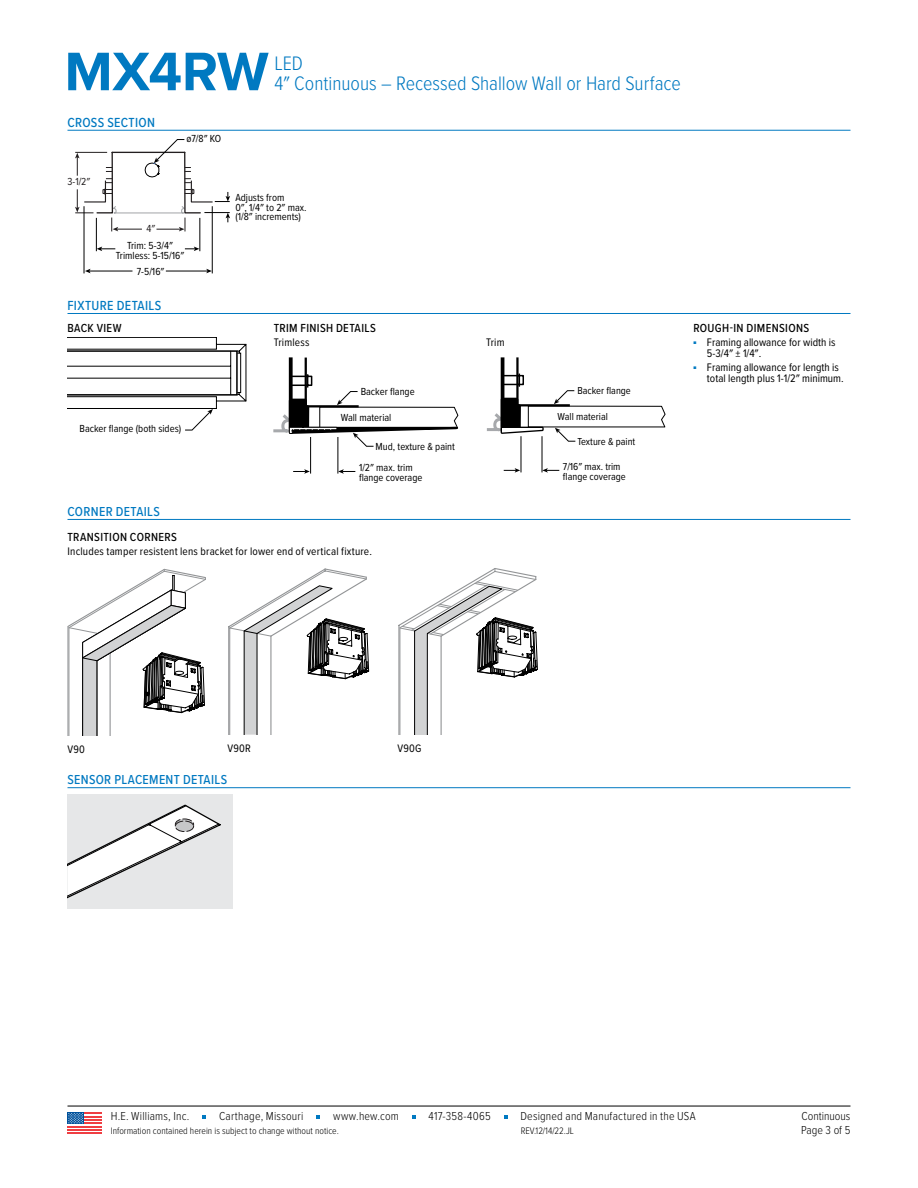
<style>
.page{position:relative;width:918px;height:1188px;background:#fff}
.page>*{position:absolute;margin:0;border:0;box-sizing:border-box;transform-origin:0 0}
.t1{font:700 56.25px "Proxima Nova";letter-spacing:-.01em;color:#0079c1}
.t2{font:300 20.25px/20.2px "Proxima Nova Cond";letter-spacing:-.005em;color:#0079c1}
.Blue__underlined_hea{font:500 13.65px "Proxima Nova Cond";letter-spacing:.025em;color:#0079c1}
.Blue__underlined_hea-2{font:500 13.5px "Proxima Nova Cond";letter-spacing:.025em;color:#0079c1}
.Sub_headings{font:500 12.15px "Proxima Nova Cond";letter-spacing:.03em;color:#000}
.t3{font:300 12px/13.6px "Proxima Nova Cond";letter-spacing:.015em;color:#000}
.Description_Paragrap{font:11.4px/11.4px "Proxima Nova Cond";color:#000}
.Drawing_Descriptions{font:11.25px "Proxima Nova Cond";letter-spacing:.02em;color:#000}
.t4{font:10.65px/9.9px "Proxima Nova Cond";color:#000;text-align:center}
.t5{font:10.65px "Proxima Nova Cond";color:#231f20}
.t6{font:10.5px/9.8px "Proxima Nova Cond";color:#000}
.t7{font:300 9.75px "Proxima Nova Cond";color:#000}
.s1{color:#231f20}
</style>
<div class="page">
<hr style="left:68px;top:130px;width:782px;height:1px;background:#0079c1">
<hr style="left:68px;top:313px;width:782px;height:1px;background:#0079c1">
<hr style="left:68px;top:519px;width:782px;height:1px;background:#0079c1">
<hr style="left:68px;top:787px;width:782px;height:1px;background:#0079c1">
<hr style="left:96px;top:218px;width:1px;height:33px;background:#000">
<hr style="left:199px;top:218px;width:1px;height:33px;background:#000">
<hr style="left:84px;top:206px;width:1px;height:67px;background:#000">
<hr style="left:212px;top:206px;width:1px;height:67px;background:#000">
<svg style="left:185px;top:247px;width:14px;height:4px"></svg>
<svg style="left:97px;top:247px;width:18px;height:4px"></svg>
<hr style="left:166px;top:271px;width:42px;height:1px;background:#000">
<svg style="left:206px;top:269px;width:6px;height:4px"></svg>
<hr style="left:89px;top:271px;width:43px;height:1px;background:#000">
<svg style="left:85px;top:269px;width:6px;height:4px"></svg>
<svg style="left:75px;top:139px;width:155px;height:92px"></svg>
<svg style="left:68px;top:337px;width:178px;height:94px"></svg>
<hr style="left:310px;top:437px;width:1px;height:37px;background:#000">
<hr style="left:338px;top:437px;width:1px;height:37px;background:#000">
<svg style="left:293px;top:469px;width:17px;height:5px"></svg>
<svg style="left:338px;top:469px;width:17px;height:5px"></svg>
<svg style="left:274px;top:357px;width:184px;height:90px"></svg>
<hr style="left:521px;top:436px;width:1px;height:36px;background:#000">
<hr style="left:542px;top:436px;width:1px;height:36px;background:#000">
<svg style="left:504px;top:468px;width:16px;height:5px"></svg>
<svg style="left:542px;top:468px;width:17px;height:5px"></svg>
<svg style="left:486px;top:357px;width:179px;height:85px"></svg>
<svg style="left:68px;top:568px;width:138px;height:167px"></svg>
<svg style="left:228px;top:568px;width:141px;height:167px"></svg>
<svg style="left:398px;top:568px;width:140px;height:167px"></svg>
<div style="left:68px;top:794px;width:165px;height:115px;background:#e6e7e8"></div>
<svg style="left:68px;top:805px;width:153px;height:93px"></svg>
<hr style="left:68px;top:1106px;width:782px;height:1px;background:#000">
<svg style="left:202px;top:1116px;width:4px;height:3px"></svg>
<svg style="left:316px;top:1116px;width:4px;height:3px"></svg>
<svg style="left:412px;top:1116px;width:4px;height:3px"></svg>
<div style="left:68px;top:1112px;width:34px;height:22px;background:linear-gradient(to right,#fff,#fff)"></div>
<hr style="left:68px;top:1126px;width:34px;height:1px;background:#ef3e42">
<hr style="left:68px;top:1129px;width:34px;height:2px;background:#ef3e42">
<hr style="left:68px;top:1132px;width:34px;height:2px;background:#ef3e42">
<hr style="left:68px;top:1122px;width:34px;height:2px;background:#ef3e42">
<hr style="left:68px;top:1119px;width:34px;height:2px;background:#ef3e42">
<hr style="left:68px;top:1116px;width:34px;height:1px;background:#ef3e42">
<hr style="left:68px;top:1112px;width:34px;height:2px;background:#ef3e42">
<div style="left:68px;top:1112px;width:16px;height:12px;background:#00529c"></div>
<svg style="left:68px;top:1113px;width:15px;height:11px"></svg>
<h1 class="t1" style="left:65px;top:30px;width:206px">MX4RW</h1>
<h2 class="t2" style="left:274px;top:52px;width:408px">LED<br>4″ Continuous – Recessed Shallow Wall or Hard Surface</h2>
<p class="Blue__underlined_hea" style="left:68px;top:112px;width:89px">CROSS SECTION</p>
<p class="t5" style="left:68px;top:174px;width:24px">3-1/2″</p>
<p class="t4" style="left:186px;top:133px;width:36px">ø7/8″ KO</p>
<p class="t4" style="left:127px;top:220px;width:47px;line-height:16.5px"><span class="s1">4″<br></span>Trim: 5-3/4″</p>
<p class="t4" style="left:116px;top:247px;width:70px;line-height:16px">Trimless: 5-15/16″<br>7-5/16″</p>
<p class="t4" style="left:235px;top:192px;width:73px;text-align:left">Adjusts from<br>0″, 1/4″ to 2″ max. (1/8″ increments)</p>
<p class="Blue__underlined_hea" style="left:68px;top:295px;width:95px">FIXTURE DETAILS</p>
<p class="Sub_headings" style="left:68px;top:319px;width:56px">BACK VIEW</p>
<p class="Sub_headings" style="left:274px;top:319px;width:104px">TRIM FINISH DETAILS</p>
<p class="Sub_headings" style="left:693px;top:319px;width:117px">ROUGH-IN DIMENSIONS</p>
<p class="Description_Paragrap" style="left:274px;top:336px;width:37px">Trimless</p>
<p class="Description_Paragrap" style="left:486px;top:336px;width:20px">Trim</p>
<p class="Description_Paragrap" style="left:707px;top:336px;width:130px;text-indent:-14px"><sup>■</sup> Framing allowance for width is<br>5-3/4″ ± 1/4″.</p>
<p class="Description_Paragrap" style="left:707px;top:361px;width:138px;text-indent:-14px"><sup>■</sup> Framing allowance for length is total length plus 1-1/2″ minimum.</p>
<p class="t4" style="left:80px;top:423px;width:103px">Backer flange (both sides)</p>
<p class="t4" style="left:361px;top:386px;width:55px">Backer flange</p>
<p class="t4" style="left:341px;top:412px;width:52px">Wall material</p>
<p class="t4" style="left:376px;top:441px;width:81px">Mud, texture &amp; paint</p>
<p class="t4" style="left:359px;top:462px;width:65px;text-align:left">1/2″ max. trim flange coverage</p>
<p class="Blue__underlined_hea-2" style="left:68px;top:501px;width:94px">CORNER DETAILS</p>
<p class="Sub_headings" style="left:68px;top:528px;width:111px">TRANSITION CORNERS</p>
<p class="Description_Paragrap" style="left:68px;top:545px;width:306px">Includes tamper resistent lens bracket for lower end of vertical fixture.</p>
<p class="Drawing_Descriptions" style="left:68px;top:741px;width:19px">V90</p>
<p class="Drawing_Descriptions" style="left:227px;top:740px;width:25px">V90R</p>
<p class="Drawing_Descriptions" style="left:398px;top:740px;width:26px">V90G</p>
<p class="Blue__underlined_hea-2" style="left:68px;top:770px;width:161px">SENSOR PLACEMENT DETAILS</p>
<p class="t6" style="left:577px;top:385px;width:55px">Backer flange</p>
<p class="t6" style="left:558px;top:411px;width:52px">Wall material</p>
<p class="t6" style="left:577px;top:436px;width:59px">Texture &amp; paint</p>
<p class="t6" style="left:563px;top:461px;width:64px">7/16″ max. trim flange coverage</p>
<p class="t3" style="left:111px;top:1109px;width:80px">H.E. Williams, Inc.</p>
<p class="t3" style="left:219px;top:1109px;width:86px">Carthage, Missouri</p>
<p class="t3" style="left:333px;top:1109px;width:67px">www.hew.com</p>
<p class="t3" style="left:429px;top:1109px;width:64px">417-358-4065</p>
<p class="t3" style="left:520px;top:1109px;width:177px">Designed and Manufactured in the USA</p>
<p class="t7" style="left:111px;top:1123px;width:230px">Information contained herein is subject to change without notice.</p>
<p class="t7" style="left:521px;top:1123px;width:55px">REV.12/14/22.JL</p>
<p class="t3" style="left:801px;top:1109px;width:51px">Continuous<br>Page 3 of 5</p>
</div>
